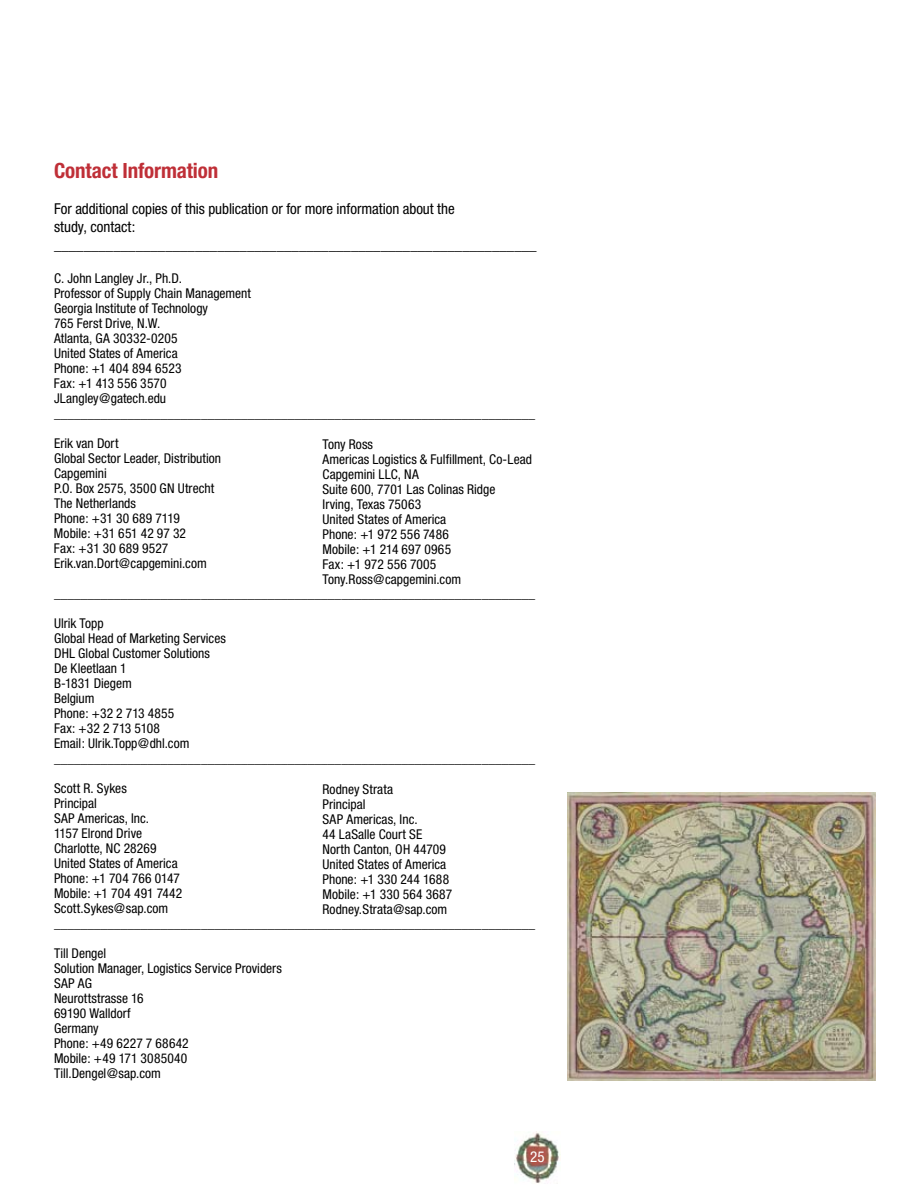
<style>
.page{position:relative;width:918px;height:1188px;background:#fff}
.page>*{position:absolute;margin:0;border:0;box-sizing:border-box;transform-origin:0 0}
.t1{font:700 condensed 21px "Helvetica Neue";letter-spacing:-.005em;color:#bf2f37}
.t2{font:condensed 15px/18px "Helvetica Neue";color:#000}
.t3{font:condensed 15px "Helvetica Neue";color:#fff}
.t4{font:condensed 13.5px/15px "Helvetica Neue";letter-spacing:.005em;color:#000}
</style>
<div class="page">
<img style="left:514px;top:1132px;width:47px;height:52px">
<img style="left:567px;top:792px;width:309px;height:288px">
<h1 class="t1" style="left:54px;top:158px;width:166px">Contact Information</h1>
<p class="t2" style="left:54px;top:200px;width:484px">For additional copies of this publication or for more information about the<br>study, contact: _________________________________________________________________</p>
<p class="t4" style="left:54px;top:271px;width:483px">C. John Langley Jr., Ph.D.<br>Professor of Supply Chain Management<br>Georgia Institute of Technology<br>765 Ferst Drive, N.W.<br>Atlanta, GA 30332-0205<br>United States of America<br>Phone: +1 404 894 6523<br>Fax: +1 41 3 556 3570<br>JLangley@gatech.edu ________________________________________________________________________</p>
<p class="t4" style="left:54px;top:436px;width:169px">Erik van Dort<br>Global Sector Leader, Distribution<br>Capgemini<br>P.O. Box 2575, 3500 GN Utrecht<br>The Netherlands<br>Phone: +31 30 689 711 9<br>Mobile: +31 651 42 97 32<br>Fax: +31 30 689 9527<br>Erik.van.Dort@capgemini.com</p>
<p class="t4" style="left:54px;top:586px;width:483px">________________________________________________________________________</p>
<p class="t4" style="left:54px;top:616px;width:483px">Ulrik Topp<br>Global Head of Marketing Services<br>DHL Global Customer Solutions<br>De Kleetlaan 1<br>B-1 831 Diegem<br>Belgium<br>Phone: +32 2 71 3 4855<br>Fax: +32 2 71 3 51 08<br>Email: Ulrik.Topp@dhl.com ________________________________________________________________________</p>
<p class="t4" style="left:54px;top:781px;width:483px">Scott R. Sykes<br>Principal<br>SAP Americas, Inc.<br>11 57 Elrond Drive<br>Charlotte, NC 28269<br>United States of America<br>Phone: +1 704 766 01 47<br>Mobile: +1 704 491 7442<br>Scott.Sykes@sap.com ________________________________________________________________________</p>
<p class="t4" style="left:54px;top:946px;width:229px">Till Dengel<br>Solution Manager, Logistics Service Providers<br>SAP AG<br>Neurottstrasse 1 6<br>691 90 Walldorf<br>Germany<br>Phone: +49 6227 7 68642<br>Mobile: +49 1 71 3085040<br>Till.Dengel@sap.com</p>
<p class="t4" style="left:322px;top:436px;width:211px">Tony Ross<br>Americas Logistics &amp; Fulfillment, Co-Lead<br>Capgemini LLC, NA<br>Suite 600, 7701 Las Colinas Ridge<br>Irving, Texas 75063<br>United States of America<br>Phone: +1 972 556 7486<br>Mobile: +1 21 4 697 0965<br>Fax: +1 972 556 7005<br>Tony.Ross@capgemini.com</p>
<p class="t4" style="left:322px;top:781px;width:131px">Rodney Strata<br>Principal<br>SAP Americas, Inc.<br>44 LaSalle Court SE<br>North Canton, OH 44709<br>United States of America<br>Phone: +1 330 244 1 688<br>Mobile: +1 330 564 3687<br>Rodney.Strata@sap.com</p>
<p class="t3" style="left:530px;top:1148px;width:16px">25</p>
</div>
